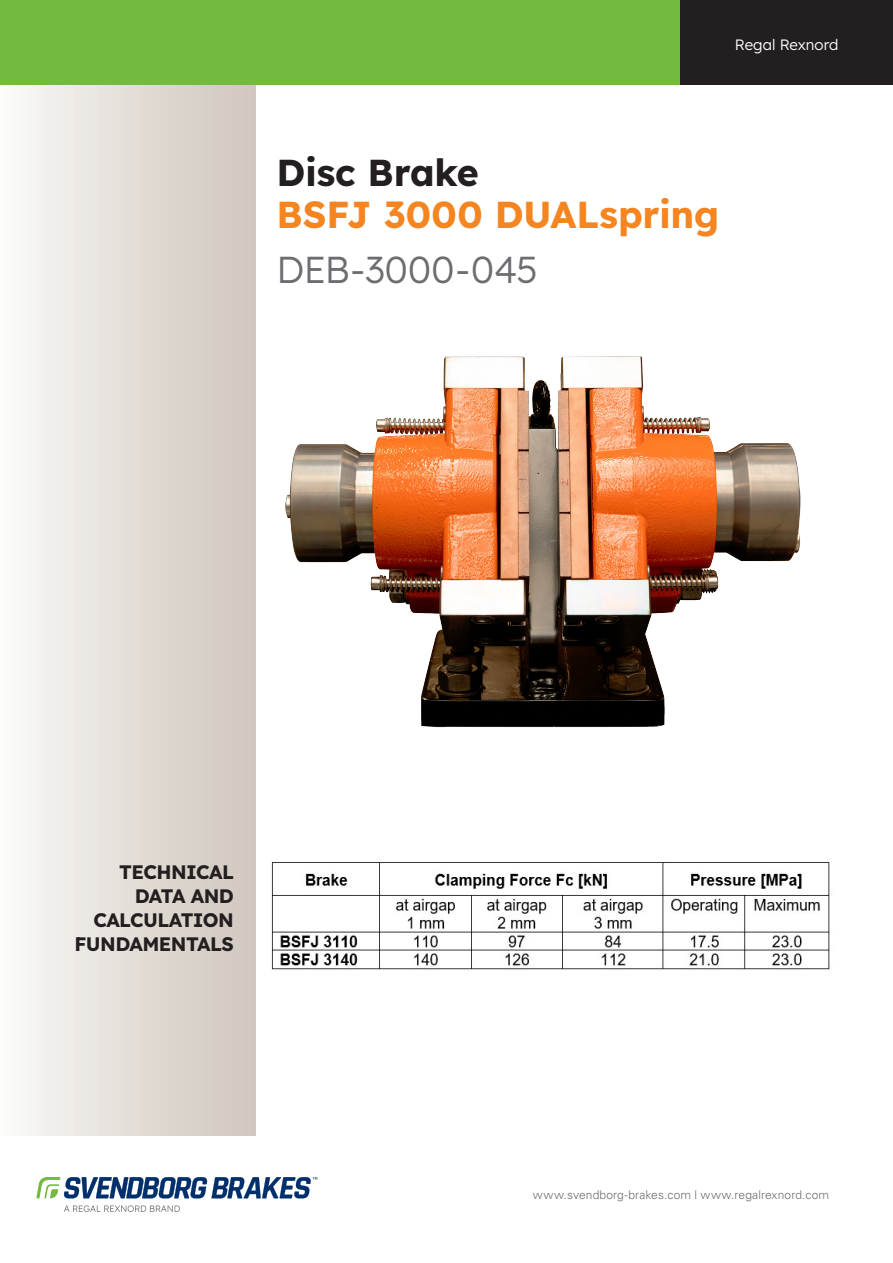
<style>
.page{position:relative;width:893px;height:1263px;background:#fff}
.page>*{position:absolute;margin:0;border:0;box-sizing:border-box;transform-origin:0 0}
.Product{font:700 37.5px/42px "Lexend";letter-spacing:-.005em;color:#f58520}
.Under_rubrik{font:300 37.5px "Lexend";color:#6c6d70}
.mellem{font:700 19.5px/24px "Lexend";letter-spacing:-.03em;color:#231f20;text-align:right}
.t1{font:300 15px "Lexend";color:#fff}
.t2{font:300 12px "Univers LT Std";letter-spacing:.01em;color:#6c6d70}
.s1{color:#231f20}
</style>
<div class="page">
<div style="left:0;top:85px;width:255px;height:1050px;background:linear-gradient(to right,#fafaf8,#cfc5bc)"></div>
<div style="left:0;top:0;width:680px;height:85px;background:#72ba40"></div>
<div style="left:680px;top:0;width:213px;height:85px;background:#231f20"></div>
<svg style="left:64px;top:1205px;width:116px;height:7px"></svg>
<svg style="left:36px;top:1177px;width:281px;height:21px"></svg>
<img style="left:285px;top:356px;width:516px;height:372px">
<img style="left:271px;top:862px;width:559px;height:108px">
<p class="t1" style="left:735px;top:34px;width:105px">Regal Rexnord</p>
<p class="Product" style="left:276px;top:149px;width:444px"><span class="s1">Disc Brake<br></span>BSFJ 3000 DUALspring</p>
<p class="Under_rubrik" style="left:276px;top:243px;width:263px">DEB-3000-045</p>
<p class="mellem" style="left:74px;top:859px;width:161px">TECHNICAL<br>DATA AND<br>CALCULATION<br>FUNDAMENTALS</p>
<p class="t2" style="left:533px;top:1188px;width:298px">www.svendborg-brakes.com l www.regalrexnord.com</p>
</div>
